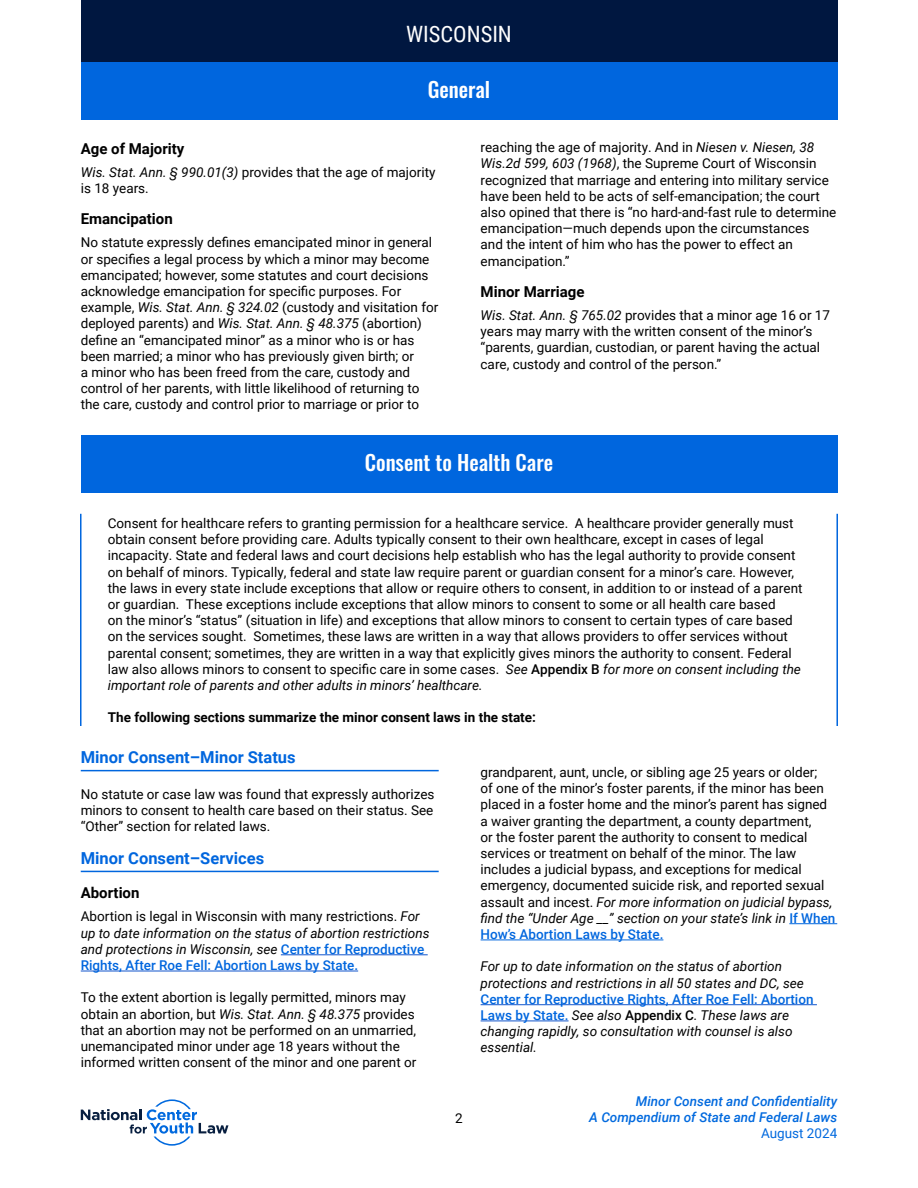
<style>
.page{position:relative;width:918px;height:1188px;background:#fff}
.page>*{position:absolute;margin:0;border:0;box-sizing:border-box;transform-origin:0 0}
.t1{font:22.5px "Roboto Condensed";color:#fff}
.t2{font:500 21px "Oswald";color:#fff}
.t3{font:700 16.5px "Roboto";color:#0066de}
.t4{font:700 15px "Roboto";color:#000}
.t5{font:13.5px/16.2px "Roboto";color:#000}
.t6{font:italic 13.5px/16.2px "Roboto";color:#000}
.t7{font:italic 500 13.5px/16.2px "Roboto";color:#0069de;text-align:right}
.t8{font:700 13.5px "Roboto";color:#000}
.t9{font:13.5px "Roboto";color:#0069de}
.s1{font-style:italic}
.s2{font-weight:500}
.s3{font-style:normal}
.s4{font-weight:500;font-style:normal;color:#0066de}
.s5{font-weight:500;color:#0066de}
.s6{font-weight:500;font-style:normal}
</style>
<div class="page">
<svg style="left:81px;top:1099px;width:147px;height:47px"></svg>
<div style="left:81px;top:0;width:756px;height:62px;background:#001740"></div>
<div style="left:81px;top:62px;width:756px;height:57px;background:#0066de"></div>
<div style="left:81px;top:435px;width:756px;height:57px;background:#0066de"></div>
<hr style="left:80px;top:514px;width:2px;height:212px;background:#0066de">
<hr style="left:836px;top:514px;width:2px;height:212px;background:#0066de">
<hr style="left:81px;top:770px;width:358px;height:1px;background:#0066de">
<hr style="left:81px;top:871px;width:358px;height:1px;background:#0066de">
<hr style="left:281px;top:954px;width:147px;height:1px;background:#15c">
<hr style="left:81px;top:971px;width:277px;height:1px;background:#15c">
<hr style="left:789px;top:923px;width:48px;height:1px;background:#0066de">
<hr style="left:481px;top:940px;width:182px;height:1px;background:#0066de">
<hr style="left:481px;top:1004px;width:336px;height:1px;background:#15c">
<hr style="left:481px;top:1021px;width:88px;height:1px;background:#15c">
<h1 class="t1" style="left:406px;top:18px;width:107px">WISCONSIN</h1>
<h2 class="t2" style="left:428px;top:78px;width:64px">General</h2>
<p class="t4" style="left:81px;top:138px;width:105px">Age of Majority</p>
<p class="t5" style="left:81px;top:163px;width:356px"><span class="s1">Wis. Stat. Ann. § 990.01(3)</span> provides that the age of majority is 18 years.</p>
<p class="t4" style="left:81px;top:209px;width:94px">Emancipation</p>
<p class="t5" style="left:81px;top:234px;width:359px">No statute expressly defines emancipated minor in general or specifies a legal process by which a minor may become emancipated; however, some statutes and court decisions acknowledge emancipation for specific purposes. For example, <span class="s1">Wis. Stat. Ann. § 324.02</span> (custody and visitation for deployed parents) and <span class="s1">Wis. Stat. Ann. § 48.375</span> (abortion) define an “emancipated minor” as a minor who is or has been married; a minor who has previously given birth; or<br>a minor who has been freed from the care, custody and control of her parents, with little likelihood of returning to the care, custody and control prior to marriage or prior to</p>
<p class="t5" style="left:481px;top:139px;width:357px">reaching the age of majority. And in <span class="s1">Niesen v. Niesen, 38<br>Wis.2d 599, 603 (1968)</span>, the Supreme Court of Wisconsin recognized that marriage and entering into military service have been held to be acts of self-emancipation; the court also opined that there is “no hard-and-fast rule to determine emancipation—much depends upon the circumstances<br>and the intent of him who has the power to effect an emancipation.”</p>
<p class="t4" style="left:481px;top:281px;width:106px">Minor Marriage</p>
<p class="t5" style="left:481px;top:307px;width:351px"><span class="s1">Wis. Stat. Ann. § 765.02</span> provides that a minor age 16 or 17 years may marry with the written consent of the minor’s “parents, guardian, custodian, or parent having the actual care, custody and control of the person.”</p>
<h2 class="t2" style="left:365px;top:451px;width:190px">Consent to Health Care</h2>
<p class="t5" style="left:108px;top:515px;width:696px">Consent for healthcare refers to granting permission for a healthcare service. A healthcare provider generally must obtain consent before providing care. Adults typically consent to their own healthcare, except in cases of legal incapacity. State and federal laws and court decisions help establish who has the legal authority to provide consent on behalf of minors. Typically, federal and state law require parent or guardian consent for a minor’s care. However, the laws in every state include exceptions that allow or require others to consent, in addition to or instead of a parent or guardian. These exceptions include exceptions that allow minors to consent to some or all health care based<br>on the minor’s “status” (situation in life) and exceptions that allow minors to consent to certain types of care based on the services sought. Sometimes, these laws are written in a way that allows providers to offer services without parental consent; sometimes, they are written in a way that explicitly gives minors the authority to consent. Federal law also allows minors to consent to specific care in some cases. <span class="s1">See</span> <span class="s2">Appendix B</span> <span class="s1">for more on consent including the important role of parents and other adults in minors’ healthcare.</span></p>
<p class="t8" style="left:108px;top:708px;width:430px">The following sections summarize the minor consent laws in the state:</p>
<p class="t3" style="left:81px;top:746px;width:216px">Minor Consent–Minor Status</p>
<p class="t5" style="left:81px;top:785px;width:355px;text-align:justify">No statute or case law was found that expressly authorizes minors to consent to health care based on their status. See “Other” section for related laws.</p>
<p class="t3" style="left:81px;top:847px;width:185px">Minor Consent–Services</p>
<p class="t4" style="left:81px;top:883px;width:60px">Abortion</p>
<p class="t6" style="left:81px;top:908px;width:350px"><span class="s3">Abortion is legal in Wisconsin with many restrictions.</span> For up to date information on the status of abortion restrictions and protections in Wisconsin, see <span class="s4">Center for Reproductive Rights, After Roe Fell: Abortion Laws by State.</span></p>
<p class="t5" style="left:81px;top:989px;width:337px">To the extent abortion is legally permitted, minors may obtain an abortion, but <span class="s1">Wis. Stat. Ann. § 48.375</span> provides that an abortion may not be performed on an unmarried, unemancipated minor under age 18 years without the informed written consent of the minor and one parent or</p>
<p class="t5" style="left:481px;top:764px;width:356px">grandparent, aunt, uncle, or sibling age 25 years or older;<br>of one of the minor’s foster parents, if the minor has been placed in a foster home and the minor’s parent has signed a waiver granting the department, a county department,<br>or the foster parent the authority to consent to medical services or treatment on behalf of the minor. The law includes a judicial bypass, and exceptions for medical emergency, documented suicide risk, and reported sexual assault and incest. <span class="s1">For more information on judicial bypass, find the “Under Age __” section on your state’s link in</span> <span class="s5">If When How’s Abortion Laws by State.</span></p>
<p class="t6" style="left:481px;top:958px;width:325px">For up to date information on the status of abortion protections and restrictions in all 50 states and DC, see</p>
<p class="t6" style="left:481px;top:990px;width:334px"><span class="s4">Center for Reproductive Rights, After Roe Fell: Abortion Laws by State.</span> See also <span class="s6">Appendix C</span>. These laws are changing rapidly, so consultation with counsel is also essential.</p>
<p class="t5" style="left:455px;top:1110px;width:9px">2</p>
<p class="t7" style="left:589px;top:1093px;width:250px">Minor Consent and Confidentiality<br>A Compendium of State and Federal Laws</p>
<p class="t9" style="left:761px;top:1124px;width:78px">August 2024</p>
</div>
